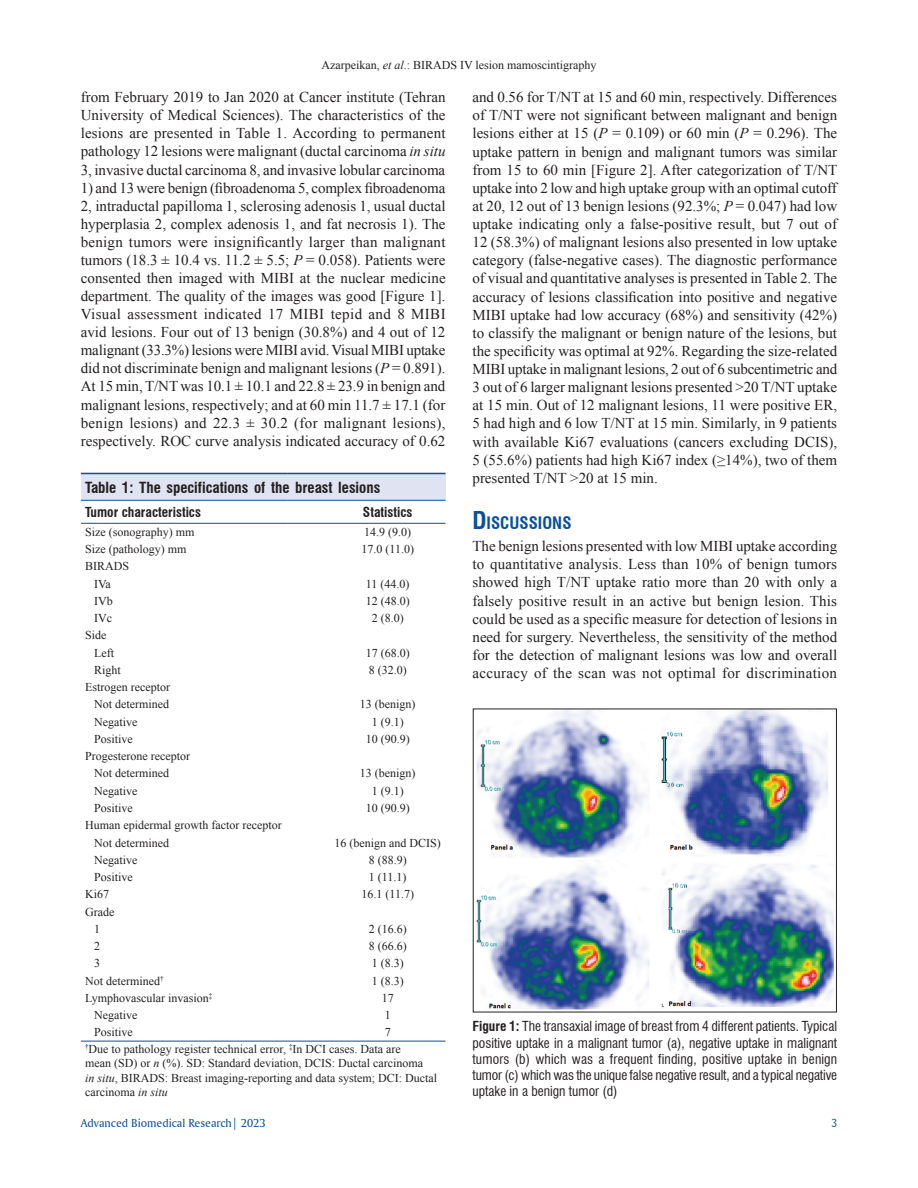
<style>
.page{position:relative;width:918px;height:1188px;background:#fff}
.page>*{position:absolute;margin:0;border:0;box-sizing:border-box;transform-origin:0 0}
.t1{font:700 condensed 16.8px "Swiss 721 BT";color:#08509d}
.TX{font:15px/18.1px "Times New Roman";color:#231f20;text-align:justify}
.TT{font:700 condensed 15px "Swiss 721 BT";color:#231f20}
.FGC{font:condensed 13.5px/16.2px "Swiss 721 BT";letter-spacing:-.01em;color:#231f20;text-align:justify}
.TCH{font:700 condensed 13.5px "Swiss 721 BT";color:#231f20}
.TB{font:12px "Times New Roman";color:#231f20}
.TFN{font:12px/14.4px "Times New Roman";color:#231f20}
.t2{font:12px "Amerigo BT Roman A";color:#08509d}
.TBL{font:12px "Times New Roman";color:#231f20}
.t3{font:12px "Bell Centennial BT Address";color:#08509d}
.s1{font-style:italic}
.s2{font-size:24px}
.s3{font-weight:700}
</style>
<div class="page">
<img style="left:476px;top:711px;width:358px;height:299px">
<div style="left:81px;top:473px;width:365px;height:27px;background:#e0e3f1"></div>
<hr style="left:81px;top:473px;width:207px;height:1px;background:#08509d">
<hr style="left:288px;top:473px;width:42px;height:1px;background:#08509d">
<hr style="left:330px;top:473px;width:116px;height:1px;background:#08509d">
<hr style="left:81px;top:1041px;width:207px;height:1px;background:#08509d">
<hr style="left:288px;top:1041px;width:42px;height:1px;background:#08509d">
<hr style="left:330px;top:1041px;width:116px;height:1px;background:#08509d">
<hr style="left:81px;top:500px;width:207px;height:1px;background:#08509d">
<hr style="left:288px;top:500px;width:42px;height:1px;background:#08509d">
<hr style="left:330px;top:500px;width:116px;height:1px;background:#08509d">
<hr style="left:81px;top:523px;width:207px;height:1px;background:#08509d">
<hr style="left:288px;top:523px;width:42px;height:1px;background:#08509d">
<hr style="left:330px;top:523px;width:116px;height:1px;background:#08509d">
<p class="TFN" style="left:321px;top:57px;width:277px">Azarpeikan, <span class="s1">et al</span>.: BIRADS IV lesion mamoscintigraphy</p>
<p class="TX" style="left:81px;top:88px;width:366px">from February 2019 to Jan 2020 at Cancer institute (Tehran University of Medical Sciences). The characteristics of the lesions are presented in Table 1. According to permanent pathology 12 lesions were malignant (ductal carcinoma <span class="s1">in situ </span>3, invasive ductal carcinoma 8, and invasive lobular carcinoma</p>
<p class="TX" style="left:81px;top:178px;width:366px">1) and 13 were benign (fibroadenoma 5, complex fibroadenoma 2, intraductal papilloma 1, sclerosing adenosis 1, usual ductal hyperplasia 2, complex adenosis 1, and fat necrosis 1). The benign tumors were insignificantly larger than malignant tumors (18.3 ± 10.4 vs. 11.2 ± 5.5; <span class="s1">P</span> = 0.058). Patients were consented then imaged with MIBI at the nuclear medicine department. The quality of the images was good [Figure 1].<br>Visual assessment indicated 17 MIBI tepid and 8 MIBI avid lesions. Four out of 13 benign (30.8%) and 4 out of 12 malignant (33.3%) lesions were MIBI avid. Visual MIBI uptake did not discriminate benign and malignant lesions (<span class="s1">P</span> = 0.891).<br>At 15 min, T/NT was 10.1 ± 10.1 and 22.8 ± 23.9 in benign and malignant lesions, respectively; and at 60 min 11.7 ± 17.1 (for benign lesions) and 22.3 ± 30.2 (for malignant lesions), respectively. ROC curve analysis indicated accuracy of 0.62</p>
<p class="TT" style="left:85px;top:478px;width:297px">Table 1: The specifications of the breast lesions</p>
<p class="TCH" style="left:85px;top:504px;width:117px">Tumor characteristics</p>
<p class="TCH" style="left:363px;top:504px;width:51px">Statistics</p>
<p class="TB" style="left:85px;top:524px;width:111px">Size (sonography) mm</p>
<p class="TB" style="left:364px;top:524px;width:48px">14.9 (9.0)</p>
<p class="TB" style="left:85px;top:541px;width:103px">Size (pathology) mm</p>
<p class="TB" style="left:361px;top:541px;width:54px">17.0 (11.0)</p>
<p class="TB" style="left:85px;top:558px;width:46px">BIRADS</p>
<p class="TB" style="left:94px;top:576px;width:18px">IVa</p>
<p class="TB" style="left:366px;top:576px;width:45px">11 (44.0)</p>
<p class="TB" style="left:94px;top:593px;width:20px">IVb</p>
<p class="TB" style="left:366px;top:593px;width:45px">12 (48.0)</p>
<p class="TB" style="left:94px;top:610px;width:19px">IVc</p>
<p class="TB" style="left:372px;top:610px;width:33px">2 (8.0)</p>
<p class="TB" style="left:85px;top:627px;width:23px">Side</p>
<p class="TB" style="left:94px;top:645px;width:21px">Left</p>
<p class="TB" style="left:366px;top:645px;width:45px">17 (68.0)</p>
<p class="TB" style="left:94px;top:662px;width:28px">Right</p>
<p class="TB" style="left:369px;top:662px;width:39px">8 (32.0)</p>
<p class="TB" style="left:85px;top:679px;width:86px">Estrogen receptor</p>
<p class="TB" style="left:94px;top:696px;width:76px">Not determined</p>
<p class="TB" style="left:360px;top:696px;width:57px">13 (benign)</p>
<p class="TB" style="left:94px;top:714px;width:45px">Negative</p>
<p class="TB" style="left:372px;top:714px;width:33px">1 (9.1)</p>
<p class="TB" style="left:94px;top:731px;width:40px">Positive</p>
<p class="TB" style="left:366px;top:731px;width:45px">10 (90.9)</p>
<p class="TB" style="left:85px;top:748px;width:106px">Progesterone receptor</p>
<p class="TB" style="left:94px;top:765px;width:76px">Not determined</p>
<p class="TB" style="left:360px;top:765px;width:57px">13 (benign)</p>
<p class="TB" style="left:94px;top:783px;width:45px">Negative</p>
<p class="TB" style="left:372px;top:783px;width:33px">1 (9.1)</p>
<p class="TB" style="left:94px;top:800px;width:40px">Positive</p>
<p class="TB" style="left:366px;top:800px;width:45px">10 (90.9)</p>
<p class="TB" style="left:85px;top:817px;width:198px">Human epidermal growth factor receptor</p>
<p class="TB" style="left:94px;top:834px;width:76px">Not determined</p>
<p class="TB" style="left:335px;top:834px;width:108px">16 (benign and DCIS)</p>
<p class="TB" style="left:94px;top:852px;width:45px">Negative</p>
<p class="TB" style="left:369px;top:852px;width:39px">8 (88.9)</p>
<p class="TB" style="left:94px;top:869px;width:40px">Positive</p>
<p class="TB" style="left:369px;top:869px;width:39px">1 (11.1)</p>
<p class="TB" style="left:85px;top:886px;width:25px">Ki67</p>
<p class="TB" style="left:361px;top:886px;width:54px">16.1 (11.7)</p>
<p class="TB" style="left:85px;top:903px;width:31px">Grade</p>
<p class="TB" style="left:94px;top:921px;width:7px">1</p>
<p class="TB" style="left:369px;top:921px;width:39px">2 (16.6)</p>
<p class="TB" style="left:94px;top:938px;width:7px">2</p>
<p class="TB" style="left:369px;top:938px;width:39px">8 (66.6)</p>
<p class="TB" style="left:94px;top:955px;width:7px">3</p>
<p class="TB" style="left:372px;top:955px;width:33px">1 (8.3)</p>
<p class="TB" style="left:85px;top:973px;width:80px">Not determined<sup>†</sup></p>
<p class="TB" style="left:372px;top:973px;width:33px">1 (8.3)</p>
<p class="TB" style="left:85px;top:990px;width:129px">Lymphovascular invasion<sup>‡</sup></p>
<p class="TB" style="left:382px;top:990px;width:13px">17</p>
<p class="TB" style="left:94px;top:1007px;width:45px">Negative</p>
<p class="TB" style="left:385px;top:1007px;width:7px">1</p>
<p class="TBL" style="left:94px;top:1024px;width:40px">Positive</p>
<p class="TBL" style="left:385px;top:1024px;width:7px">7</p>
<p class="TFN" style="left:85px;top:1042px;width:353px"><sup>†</sup>Due to pathology register technical error, <sup>‡</sup>In DCI cases. Data are<br>mean (SD) or <span class="s1">n</span> (%). SD: Standard deviation, DCIS: Ductal carcinoma<br><span class="s1">in situ</span>, BIRADS: Breast imaging‑reporting and data system; DCI: Ductal carcinoma <span class="s1">in situ</span></p>
<p class="TX" style="left:472px;top:88px;width:366px">and 0.56 for T/NT at 15 and 60 min, respectively. Differences of T/NT were not significant between malignant and benign lesions either at 15 (<span class="s1">P</span> = 0.109) or 60 min (<span class="s1">P</span> = 0.296). The uptake pattern in benign and malignant tumors was similar from 15 to 60 min [Figure 2]. After categorization of T/NT uptake into 2 low and high uptake group with an optimal cutoff at 20, 12 out of 13 benign lesions (92.3%; <span class="s1">P</span> = 0.047) had low uptake indicating only a false‑positive result, but 7 out of 12 (58.3%) of malignant lesions also presented in low uptake category (false‑negative cases). The diagnostic performance of visual and quantitative analyses is presented in Table 2. The accuracy of lesions classification into positive and negative MIBI uptake had low accuracy (68%) and sensitivity (42%) to classify the malignant or benign nature of the lesions, but the specificity was optimal at 92%. Regarding the size‑related MIBI uptake in malignant lesions, 2 out of 6 subcentimetric and 3 out of 6 larger malignant lesions presented &gt;20 T/NT uptake at 15 min. Out of 12 malignant lesions, 11 were positive ER, 5 had high and 6 low T/NT at 15 min. Similarly, in 9 patients with available Ki67 evaluations (cancers excluding DCIS), 5 (55.6%) patients had high Ki67 index (≥14%), two of them presented T/NT &gt;20 at 15 min.</p>
<h1 class="t1" style="left:472px;top:513px;width:101px"><span class="s2">D</span>ISCUSSIONS</h1>
<p class="TX" style="left:472px;top:537px;width:366px">The benign lesions presented with low MIBI uptake according to quantitative analysis. Less than 10% of benign tumors showed high T/NT uptake ratio more than 20 with only a falsely positive result in an active but benign lesion. This could be used as a specific measure for detection of lesions in need for surgery. Nevertheless, the sensitivity of the method for the detection of malignant lesions was low and overall accuracy of the scan was not optimal for discrimination</p>
<p class="FGC" style="left:473px;top:1018px;width:366px"><span class="s3">Figure 1:</span> The transaxial image of breast from 4 different patients. Typical positive uptake in a malignant tumor (a), negative uptake in malignant tumors (b) which was a frequent finding, positive uptake in benign tumor (c) which was the unique false negative result, and a typical negative uptake in a benign tumor (d)</p>
<p class="t2" style="left:81px;top:1116px;width:186px">Advanced Biomedical Research| 2023</p>
<p class="t3" style="left:832px;top:1116px;width:7px">3</p>
</div>
